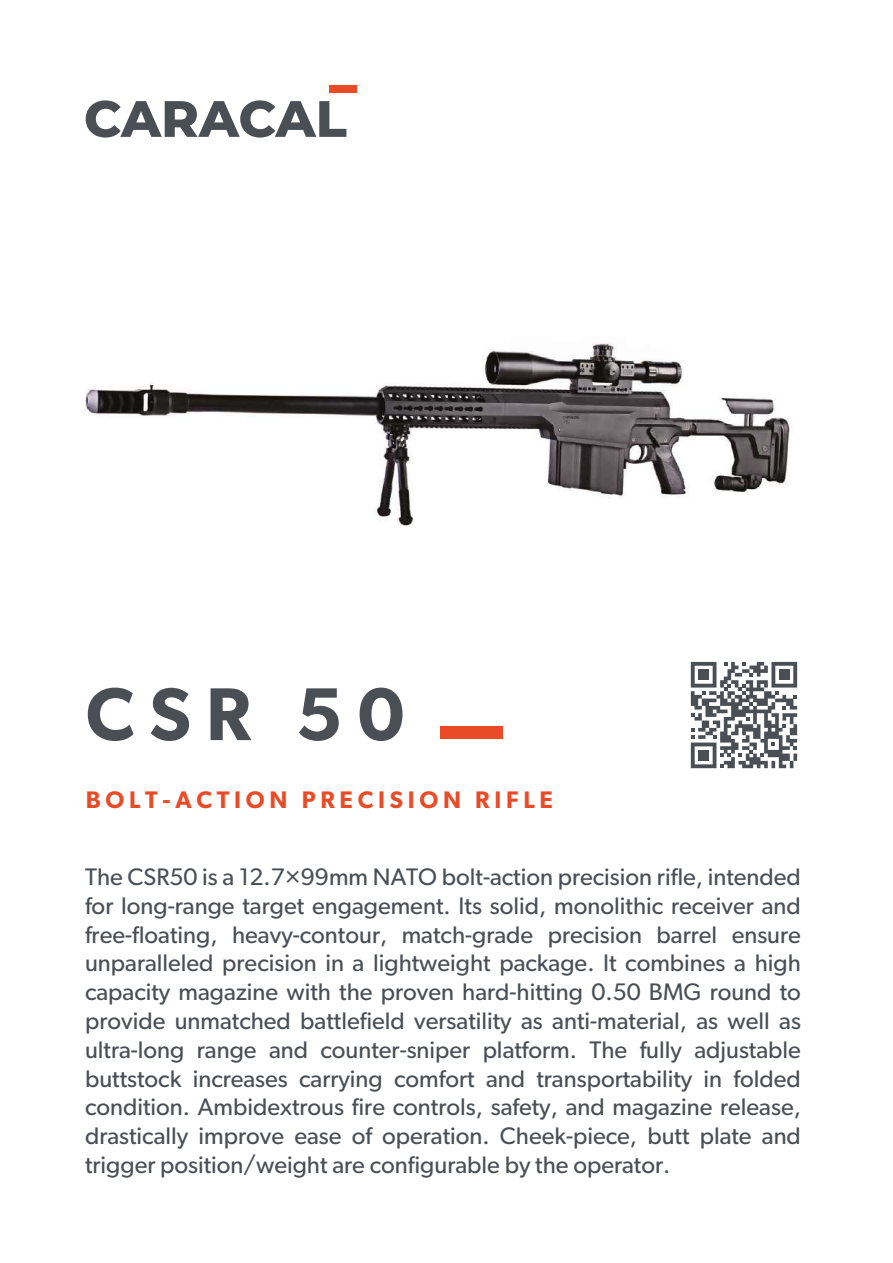
<style>
.page{position:relative;width:893px;height:1263px;background:#fff}
.page>*{position:absolute;margin:0;border:0;box-sizing:border-box;transform-origin:0 0}
.t1{font:600 75px "Gibson";color:#4a4f55}
.t2{font:24px/28.8px "Gibson";color:#4a4f55;text-align:justify}
.t3{font:600 24px "Gibson";letter-spacing:.2em;color:#e94b26}
</style>
<div class="page">
<svg style="left:691px;top:662px;width:106px;height:106px"></svg>
<div style="left:698px;top:669px;width:11px;height:11px;background:#4a4f55"></div>
<div style="left:779px;top:669px;width:11px;height:11px;background:#4a4f55"></div>
<div style="left:698px;top:750px;width:11px;height:11px;background:#4a4f55"></div>
<svg style="left:86px;top:100px;width:260px;height:38px"></svg>
<div style="left:329px;top:85px;width:28px;height:8px;background:#e94b26"></div>
<div style="left:440px;top:726px;width:63px;height:13px;background:#e94b26"></div>
<img style="left:85px;top:342px;width:705px;height:185px">
<h1 class="t1" style="left:86px;top:669px;width:320px">CSR 50</h1>
<p class="t3" style="left:86px;top:785px;width:469px">BOLT-ACTION PRECISION RIFLE</p>
<p class="t2" style="left:85px;top:862px;width:717px">The CSR50 is a 12.7×99mm NATO bolt-action precision rifle, intended for long-range target engagement. Its solid, monolithic receiver and free-floating, heavy-contour, match-grade precision barrel ensure unparalleled precision in a lightweight package. It combines a high capacity magazine with the proven hard-hitting 0.50 BMG round to provide unmatched battlefield versatility as anti-material, as well as ultra-long range and counter-sniper platform. The fully adjustable buttstock increases carrying comfort and transportability in folded condition. Ambidextrous fire controls, safety, and magazine release, drastically improve ease of operation. Cheek-piece, butt plate and trigger position/weight are configurable by the operator.</p>
</div>
